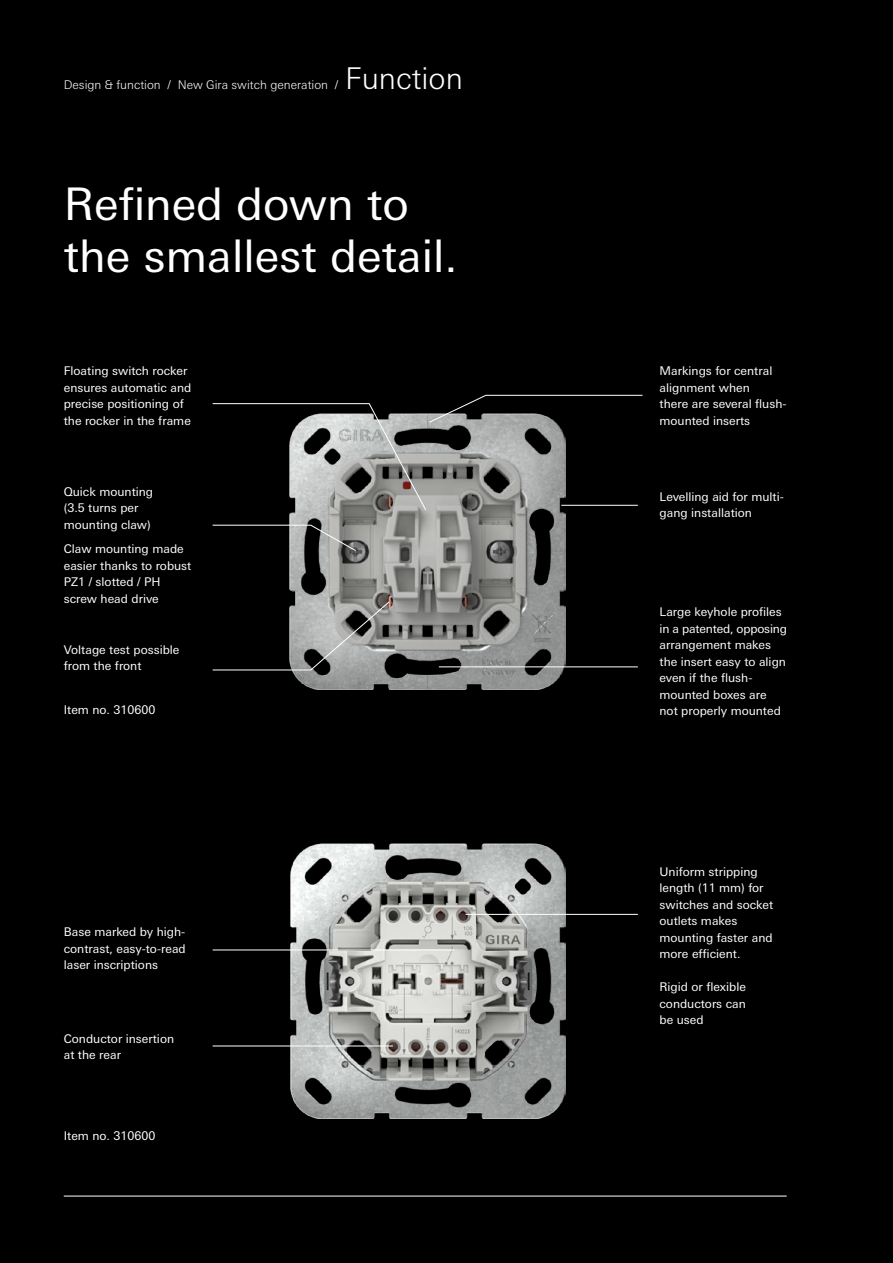
<style>
.page{position:relative;width:893px;height:1263px;background:#000}
.page>*{position:absolute;margin:0;border:0;box-sizing:border-box;transform-origin:0 0}
.t1{font:45px/52.5px "Univers Next W1 G";color:#fff}
.t2{font:300 30px "Univers Next W1 G";color:#fff}
.t3{font:12px/16.5px "Univers Next W1 G";color:#fff}
.t4{font:300 12px "Univers Next W1 G";color:#fff}
</style>
<div class="page">
<img style="left:289px;top:511px;width:276px;height:179px">
<img style="left:290px;top:843px;width:276px;height:275px">
<hr style="left:466px;top:914px;width:172px;height:1px;background:#fff">
<hr style="left:213px;top:950px;width:241px;height:1px;background:#fff">
<hr style="left:213px;top:1046px;width:180px;height:1px;background:#fff">
<hr style="left:439px;top:666px;width:199px;height:1px;background:#fff">
<svg style="left:212px;top:395px;width:431px;height:116px"></svg>
<svg style="left:212px;top:525px;width:144px;height:26px"></svg>
<svg style="left:212px;top:601px;width:178px;height:69px"></svg>
<hr style="left:64px;top:1196px;width:723px;height:1px;background:#fff">
<p class="t4" style="left:64px;top:78px;width:276px">Design &amp; function / New Gira switch generation /</p>
<h2 class="t2" style="left:345px;top:61px;width:119px">Function</h2>
<h1 class="t1" style="left:64px;top:177px;width:395px">Refined down to the smallest detail.</h1>
<p class="t3" style="left:64px;top:363px;width:129px">Floating switch rocker ensures automatic and precise positioning of the rocker in the frame</p>
<p class="t3" style="left:64px;top:483px;width:91px">Quick mounting (3.5 turns per mounting claw)</p>
<p class="t3" style="left:64px;top:541px;width:129px">Claw mounting made easier thanks to robust<br>PZ1 / slotted / PH screw head drive</p>
<p class="t3" style="left:64px;top:641px;width:117px">Voltage test possible from the front</p>
<p class="t3" style="left:64px;top:701px;width:93px">Item no. 310600</p>
<p class="t3" style="left:64px;top:924px;width:124px;text-align:justify">Base marked by high&shy;contrast, easy-to-read laser inscriptions</p>
<p class="t3" style="left:64px;top:1030px;width:112px">Conductor insertion at the rear</p>
<p class="t3" style="left:64px;top:1128px;width:93px">Item no. 310600</p>
<p class="t3" style="left:659px;top:363px;width:129px">Markings for central alignment when<br>there are several flush&shy;mounted inserts</p>
<p class="t3" style="left:659px;top:488px;width:126px">Levelling aid for multi&shy;gang installation</p>
<p class="t3" style="left:659px;top:604px;width:129px">Large keyhole profiles in a patented, opposing arrangement makes the insert easy to align even if the flush&shy;mounted boxes are not properly mounted</p>
<p class="t3" style="left:659px;top:863px;width:115px">Uniform stripping length (11 mm) for switches and socket outlets makes mounting faster and more efficient.</p>
<p class="t3" style="left:659px;top:979px;width:88px;text-align:justify">Rigid or flexible conductors can be used</p>
</div>
